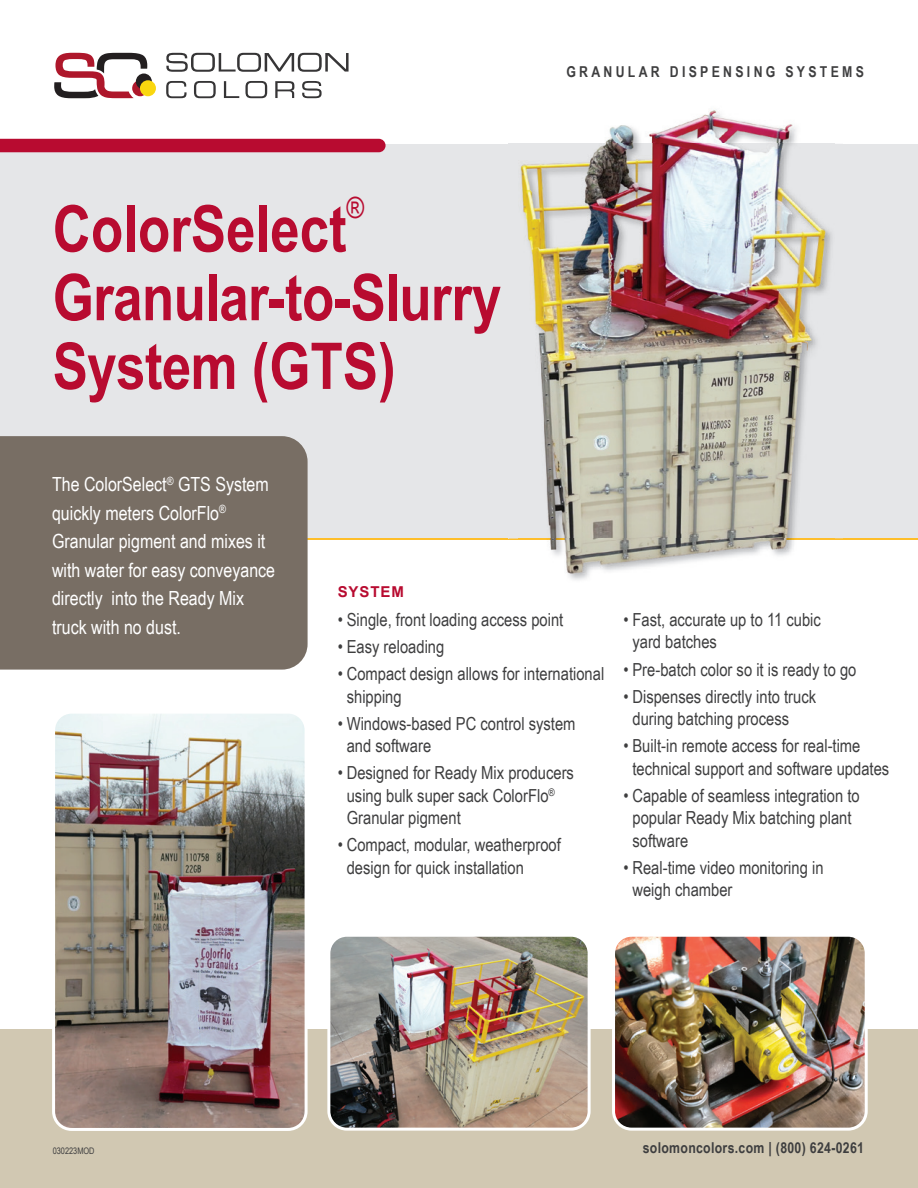
<style>
.page{position:relative;width:918px;height:1188px;background:#fff}
.page>*{position:absolute;margin:0;border:0;box-sizing:border-box;transform-origin:0 0}
.t1{font:700 64.5px/68.7px "Arial Narrow";letter-spacing:-.01em;color:#b80b30}
.t2{font:29.25px "Arial Narrow";color:#b80b30}
.t3{font:19.5px/28.5px "Arial Narrow";color:#fff}
.t4{font:18px/22.5px "Arial Narrow";color:#3e3e3f}
.t5{font:700 15px "Arial Narrow";letter-spacing:.02em;color:#3e3e3f}
.t6{font:700 15px "Arial Narrow";letter-spacing:.22em;color:#3e3e3f}
.t7{font:700 15px "Arial";letter-spacing:.06em;color:#b80b30}
.t8{font:9px "Arial Narrow";color:#3e3e3f}
</style>
<div class="page">
<div style="left:0;top:144px;width:918px;height:395px;background:#e5e6e8"></div>
<div style="left:0;top:1030px;width:918px;height:158px;background:#d1c8b2"></div>
<svg style="left:140px;top:80px;width:16px;height:16px"></svg>
<svg style="left:54px;top:53px;width:98px;height:45px"></svg>
<svg style="left:166px;top:53px;width:183px;height:19px"></svg>
<svg style="left:166px;top:81px;width:21px;height:17px"></svg>
<svg style="left:194px;top:81px;width:22px;height:17px"></svg>
<svg style="left:224px;top:81px;width:15px;height:17px"></svg>
<svg style="left:245px;top:81px;width:22px;height:17px"></svg>
<svg style="left:275px;top:81px;width:19px;height:17px"></svg>
<svg style="left:302px;top:81px;width:20px;height:17px"></svg>
<div style="left:0;top:139px;width:386px;height:13px;background:#b80b30"></div>
<hr style="left:308px;top:538px;width:610px;height:2px;background:#febe2a">
<div style="left:0;top:436px;width:308px;height:234px;background:#786e64"></div>
<img style="left:520px;top:144px;width:312px;height:394px">
<img style="left:509px;top:109px;width:326px;height:35px">
<img style="left:509px;top:538px;width:334px;height:42px">
<img style="left:331px;top:938px;width:256px;height:189px">
<div style="left:327px;top:934px;width:264px;height:197px;border:3px solid #fff;border-radius:18px"></div>
<img style="left:616px;top:938px;width:248px;height:189px">
<div style="left:612px;top:934px;width:256px;height:197px;border:3px solid #fff;border-radius:18px"></div>
<img style="left:56px;top:715px;width:248px;height:412px">
<div style="left:52px;top:711px;width:256px;height:420px;border:3px solid #fff;border-radius:18px"></div>
<h1 class="t1" style="left:53px;top:194px;width:295px">ColorSelect</h1>
<h2 class="t2" style="left:347px;top:186px;width:19px">®</h2>
<h1 class="t1" style="left:53px;top:263px;width:450px">Granular-to-Slurry<br>System (GTS)</h1>
<p class="t6" style="left:566px;top:63px;width:299px">GRANULAR DISPENSING SYSTEMS</p>
<p class="t3" style="left:52px;top:469px;width:225px">The ColorSelect<sup>®</sup> GTS System quickly meters ColorFlo<sup>®<br></sup>Granular pigment and mixes it with water for easy conveyance directly into the Ready Mix truck with no dust.</p>
<p class="t7" style="left:338px;top:582px;width:68px">SYSTEM</p>
<p class="t4" style="left:338px;top:608px;width:227px">• Single, front loading access point</p>
<p class="t4" style="left:338px;top:635px;width:108px">• Easy reloading</p>
<p class="t4" style="left:347px;top:662px;width:259px;text-indent:-9px">• Compact design allows for international shipping</p>
<p class="t4" style="left:347px;top:711px;width:230px;text-indent:-9px">• Windows-based PC control system and software</p>
<p class="t4" style="left:347px;top:761px;width:229px;text-indent:-9px">• Designed for Ready Mix producers using bulk super sack ColorFlo<sup>®<br></sup>Granular pigment</p>
<p class="t4" style="left:347px;top:833px;width:216px;text-indent:-9px">• Compact, modular, weatherproof design for quick installation</p>
<p class="t4" style="left:632px;top:608px;width:190px;text-indent:-9px">• Fast, accurate up to 11 cubic yard batches</p>
<p class="t4" style="left:623px;top:657px;width:234px">• Pre-batch color so it is ready to go</p>
<p class="t4" style="left:632px;top:684px;width:185px;text-indent:-9px">• Dispenses directly into truck during batching process</p>
<p class="t4" style="left:632px;top:734px;width:258px;text-indent:-9px">• Built-in remote access for real-time technical support and software updates</p>
<p class="t4" style="left:632px;top:784px;width:229px;text-indent:-9px">• Capable of seamless integration to popular Ready Mix batching plant software</p>
<p class="t4" style="left:632px;top:856px;width:193px;text-indent:-9px">• Real-time video monitoring in weigh chamber</p>
<p class="t8" style="left:53px;top:1144px;width:43px">030223MOD</p>
<p class="t5" style="left:643px;top:1139px;width:223px">solomoncolors.com | (800) 624-0261</p>
</div>
